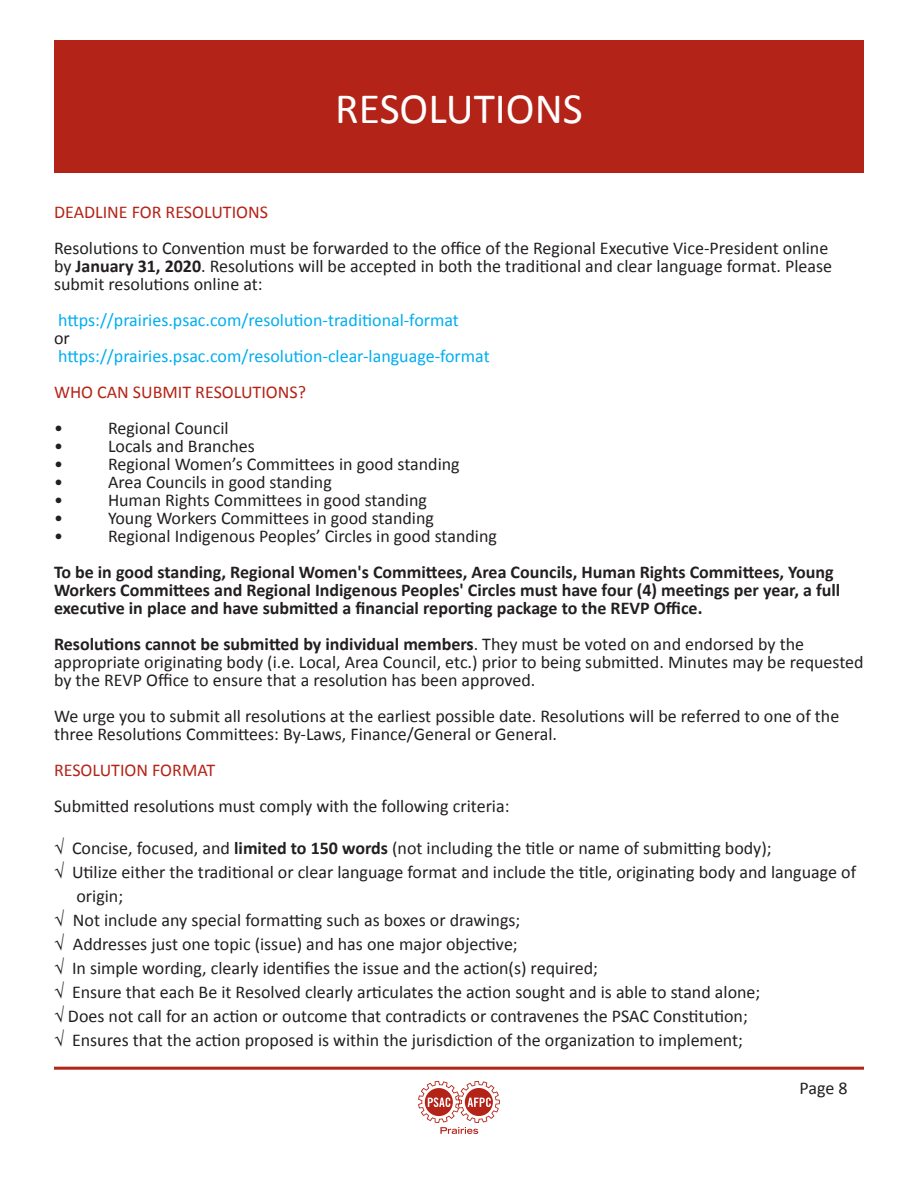
<style>
.page{position:relative;width:918px;height:1188px;background:#fff}
.page>*{position:absolute;margin:0;border:0;box-sizing:border-box;transform-origin:0 0}
.t1{font:43.5px "Calibri";color:#fff}
.t2{font:18px/18px "Calibri";color:#231f20}
.t3{font:700 18px/18px "Calibri";color:#231f20}
.t4{font:18px "Calibri";color:#00aeef}
.t5{font:18px "Calibri";color:#b42317}
.s1{font-weight:700}
.s2{font-family:"Arial"}
</style>
<div class="page">
<svg style="left:418px;top:1081px;width:82px;height:53px"></svg>
<hr style="left:54px;top:1067px;width:810px;height:3px;background:#b42317">
<div style="left:54px;top:40px;width:810px;height:133px;background:#b42317"></div>
<p class="t1" style="left:335px;top:81px;width:249px">RESOLUTIONS</p>
<p class="t5" style="left:54px;top:201px;width:216px">DEADLINE FOR RESOLUTIONS</p>
<p class="t2" style="left:54px;top:239px;width:780px">Resolutions to Convention must be forwarded to the office of the Regional Executive Vice-President online by <span class="s1">January 31, 2020</span>. Resolutions will be accepted in both the traditional and clear language format. Please submit resolutions online at:</p>
<p class="t4" style="left:58px;top:309px;width:402px">https://prairies.psac.com/resolution-traditional-format</p>
<p class="t2" style="left:54px;top:329px;width:17px">or</p>
<p class="t4" style="left:58px;top:345px;width:433px">https://prairies.psac.com/resolution-clear-language-format</p>
<p class="t5" style="left:54px;top:381px;width:254px">WHO CAN SUBMIT RESOLUTIONS?</p>
<p class="t2" style="left:54px;top:419px;width:10px">•</p>
<p class="t2" style="left:108px;top:419px;width:122px">Regional Council</p>
<p class="t2" style="left:54px;top:437px;width:10px">•</p>
<p class="t2" style="left:108px;top:437px;width:148px">Locals and Branches</p>
<p class="t2" style="left:54px;top:455px;width:10px">•</p>
<p class="t2" style="left:108px;top:455px;width:353px">Regional Women’s Committees in good standing</p>
<p class="t2" style="left:54px;top:473px;width:10px">•</p>
<p class="t2" style="left:108px;top:473px;width:225px">Area Councils in good standing</p>
<p class="t2" style="left:54px;top:491px;width:10px">•</p>
<p class="t2" style="left:108px;top:491px;width:320px">Human Rights Committees in good standing</p>
<p class="t2" style="left:54px;top:509px;width:10px">•</p>
<p class="t2" style="left:108px;top:509px;width:327px">Young Workers Committees in good standing</p>
<p class="t2" style="left:54px;top:527px;width:10px">•</p>
<p class="t2" style="left:108px;top:527px;width:390px">Regional Indigenous Peoples’ Circles in good standing</p>
<p class="t3" style="left:54px;top:563px;width:788px">To be in good standing, Regional Women's Committees, Area Councils, Human Rights Committees, Young<br>Workers Committees and Regional Indigenous Peoples' Circles must have four (4) meetings per year, a full executive in place and have submitted a financial reporting package to the REVP Office.</p>
<p class="t2" style="left:54px;top:635px;width:811px"><span class="s1">Resolutions cannot be submitted by individual members</span>. They must be voted on and endorsed by the appropriate originating body (i.e. Local, Area Council, etc.) prior to being submitted. Minutes may be requested by the REVP Office to ensure that a resolution has been approved.</p>
<p class="t2" style="left:54px;top:707px;width:787px">We urge you to submit all resolutions at the earliest possible date. Resolutions will be referred to one of the three Resolutions Committees: By-Laws, Finance/General or General.</p>
<p class="t5" style="left:54px;top:759px;width:163px">RESOLUTION FORMAT</p>
<p class="t2" style="left:54px;top:797px;width:457px">Submitted resolutions must comply with the following criteria:</p>
<p class="t2" style="left:54px;top:839px;width:719px"><span class="s2">√</span> Concise, focused, and <span class="s1">limited to 150 words</span> (not including the title or name of submitting body);</p>
<p class="t2" style="left:76px;top:860px;width:781px;line-height:24px;text-indent:-22px"><span class="s2">√</span> Utilize either the traditional or clear language format and include the title, originating body and language of origin;</p>
<p class="t2" style="left:54px;top:911px;width:468px"><span class="s2">√</span> Not include any special formatting such as boxes or drawings;</p>
<p class="t2" style="left:54px;top:935px;width:465px"><span class="s2">√</span> Addresses just one topic (issue) and has one major objective;</p>
<p class="t2" style="left:54px;top:959px;width:546px"><span class="s2">√</span> In simple wording, clearly identifies the issue and the action(s) required;</p>
<p class="t2" style="left:54px;top:983px;width:708px"><span class="s2">√</span> Ensure that each Be it Resolved clearly articulates the action sought and is able to stand alone;</p>
<p class="t2" style="left:54px;top:1007px;width:695px"><span class="s2">√</span> Does not call for an action or outcome that contradicts or contravenes the PSAC Constitution;</p>
<p class="t2" style="left:54px;top:1031px;width:691px"><span class="s2">√</span> Ensures that the action proposed is within the jurisdiction of the organization to implement;</p>
<p class="t2" style="left:799px;top:1079px;width:50px">Page 8</p>
</div>
